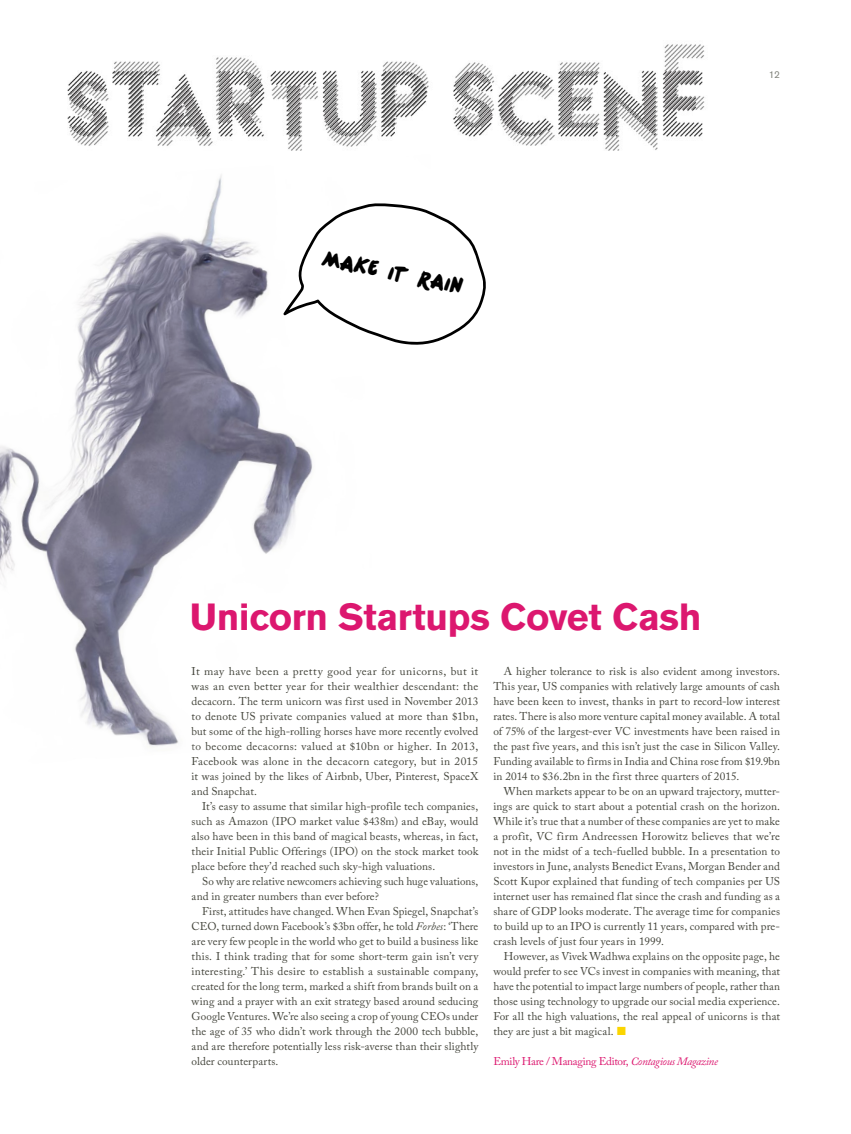
<style>
.page{position:relative;width:851px;height:1134px;background:#fff}
.page>*{position:absolute;margin:0;border:0;box-sizing:border-box;transform-origin:0 0}
.t1{font:700 37.5px "Akzidenz Grotesk BE";letter-spacing:-.005em;color:#dc176f}
.t2{font:26.12px "One Direction";color:#000}
.t3{font:11.25px/15px "Adobe Caslon Pro";letter-spacing:.01em;color:#43443b;text-align:justify}
.t4{font:11.25px "Adobe Caslon Pro";letter-spacing:-.025em;color:#dc176f}
.t5{font:10px "Akzidenz Grotesk BE";color:#84867f}
.s1{font-family:"Minion Pro"}
.s2{font-style:italic}
</style>
<div class="page">
<img style="left:67px;top:44px;width:638px;height:107px">
<img style="left:0;top:175px;width:313px;height:572px">
<svg style="left:283px;top:203px;width:203px;height:143px"></svg>
<h2 class="t2" style="left:325px;top:246px;width:144px;rotate:12deg">MAKE IT RAIN</h2>
<p class="t5" style="left:768px;top:69px;width:13px">12</p>
<h1 class="t1" style="left:190px;top:595px;width:513px">Unicorn Startups Covet Cash</h1>
<p class="t3" style="left:191px;top:663px;width:288px">It may have been a pretty good year for unicorns, but it was an even better year for their wealthier descendant: the decacorn. The term unicorn was first used in November 2013 to denote US private companies valued at more than <span class="s1">$</span>1bn, but some of the high-rolling horses have more recently evolved to become decacorns: valued at <span class="s1">$</span>10bn or higher. In 2013, Facebook was alone in the decacorn category, but in 2015 it was joined by the likes of Airbnb, Uber, Pinterest, SpaceX and Snapchat.</p>
<p class="t3" style="left:191px;top:798px;width:288px;text-indent:11px">It’s easy to assume that similar high-profile tech companies, such as Amazon (IPO market value <span class="s1">$</span>438m) and eBay, would also have been in this band of magical beasts, whereas, in fact, their Initial Public Offerings (IPO) on the stock market took place before they’d reached such sky-high valuations.</p>
<p class="t3" style="left:191px;top:873px;width:288px;text-indent:11px">So why are relative newcomers achieving such huge valuations, and in greater numbers than ever before?</p>
<p class="t3" style="left:191px;top:903px;width:288px;text-indent:11px">First, attitudes have changed. When Evan Spiegel, Snapchat’s CEO, turned down Facebook’s <span class="s1">$</span>3bn offer, he told <span class="s2">Forbes</span>: ‘There are very few people in the world who get to build a business like this. I think trading that for some short-term gain isn’t very interesting.’ This desire to establish a sustainable company, created for the long term, marked a shift from brands built on a wing and a prayer with an exit strategy based around seducing Google Ventures. We’re also seeing a crop of young CEOs under the age of 35 who didn’t work through the 2000 tech bubble, and are therefore potentially less risk-averse than their slightly older counterparts.</p>
<p class="t3" style="left:493px;top:663px;width:288px;text-indent:11px">A higher tolerance to risk is also evident among investors.<br>This year, US companies with relatively large amounts of cash have been keen to invest, thanks in part to record-low interest rates. There is also more venture capital money available. A total of 75% of the largest-ever VC investments have been raised in the past five years, and this isn’t just the case in Silicon Valley.<br>Funding available to firms in India and China rose from <span class="s1">$</span>19.9bn in 2014 to <span class="s1">$</span>36.2bn in the first three quarters of 2015.</p>
<p class="t3" style="left:493px;top:783px;width:288px;text-indent:11px">When markets appear to be on an upward trajectory, mutter&shy;ings are quick to start about a potential crash on the horizon.<br>While it’s true that a number of these companies are yet to make a profit, VC firm Andreessen Horowitz believes that we’re not in the midst of a tech-fuelled bubble. In a presentation to investors in June, analysts Benedict Evans, Morgan Bender and Scott Kupor explained that funding of tech companies per US internet user has remained flat since the crash and funding as a share of GDP looks moderate. The average time for companies to build up to an IPO is currently 11 years, compared with pre&shy;crash levels of just four years in 1999.</p>
<p class="t3" style="left:493px;top:948px;width:288px;text-indent:11px">However, as Vivek Wadhwa explains on the opposite page, he would prefer to see VCs invest in companies with meaning, that have the potential to impact large numbers of people, rather than those using technology to upgrade our social media experience.<br>For all the high valuations, the real appeal of unicorns is that they are just a bit magical.</p>
<p class="t4" style="left:493px;top:1054px;width:226px">Emily Hare / Managing Editor, <span class="s2">Contagious Magazine</span></p>
</div>
